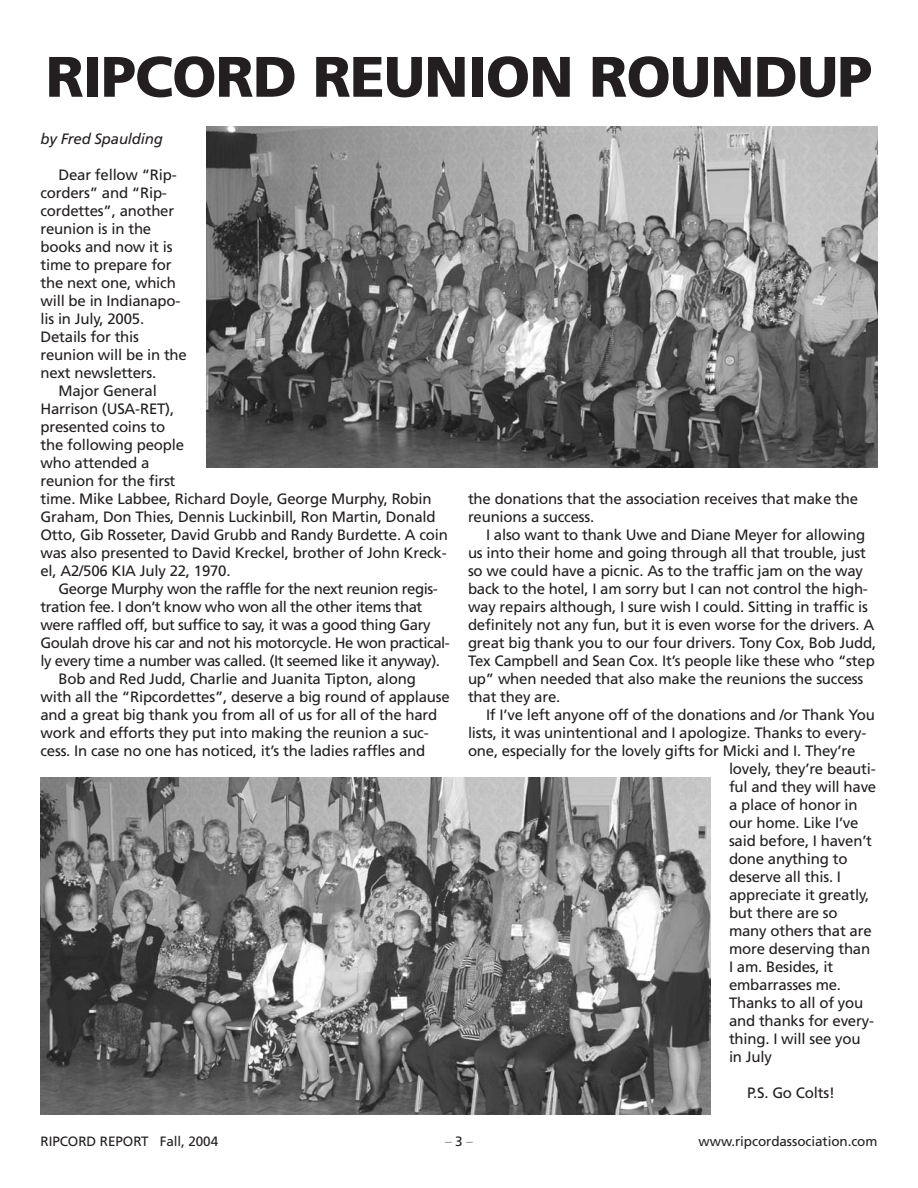
<style>
.page{position:relative;width:918px;height:1188px;background:#fff}
.page>*{position:absolute;margin:0;border:0;box-sizing:border-box;transform-origin:0 0}
.t1{font:900 57px "Frutiger";letter-spacing:-.015em;color:#231f20}
.t2{font:15px/18px "Frutiger";letter-spacing:-.015em;color:#231f20}
.t3{font:italic 15px "Frutiger";letter-spacing:-.015em;color:#231f20}
.t4{font:13.5px "Frutiger";letter-spacing:-.005em;color:#231f20}
.t5{font:13.5px "Frutiger";color:#939598}
.s1{color:#231f20}
</style>
<div class="page">
<img style="left:207px;top:127px;width:670px;height:341px">
<img style="left:40px;top:777px;width:671px;height:337px">
<h1 class="t1" style="left:46px;top:54px;width:828px">RIPCORD REUNION ROUNDUP</h1>
<p class="t3" style="left:40px;top:133px;width:124px">by Fred Spaulding</p>
<p class="t2" style="left:58px;top:167px;width:120px">Dear fellow “Rip-</p>
<p class="t2" style="left:40px;top:185px;width:128px">corders” and “Rip-</p>
<p class="t2" style="left:40px;top:203px;width:135px">cordettes”, another</p>
<p class="t2" style="left:40px;top:221px;width:112px">reunion is in the</p>
<p class="t2" style="left:40px;top:239px;width:134px">books and now it is</p>
<p class="t2" style="left:40px;top:257px;width:133px">time to prepare for</p>
<p class="t2" style="left:40px;top:275px;width:137px">the next one, which</p>
<p class="t2" style="left:40px;top:293px;width:141px">will be in Indianapo-</p>
<p class="t2" style="left:40px;top:311px;width:105px">lis in July, 2005.</p>
<p class="t2" style="left:40px;top:329px;width:100px">Details for this</p>
<p class="t2" style="left:40px;top:347px;width:148px">reunion will be in the</p>
<p class="t2" style="left:40px;top:365px;width:117px">next newsletters.</p>
<p class="t2" style="left:58px;top:383px;width:100px">Major General</p>
<p class="t2" style="left:40px;top:401px;width:135px">Harrison (USA-RET),</p>
<p class="t2" style="left:40px;top:419px;width:126px">presented coins to</p>
<p class="t2" style="left:40px;top:437px;width:145px">the following people</p>
<p class="t2" style="left:40px;top:455px;width:110px">who attended a</p>
<p class="t2" style="left:40px;top:473px;width:136px">reunion for the first</p>
<p class="t2" style="left:40px;top:491px;width:393px">time. Mike Labbee, Richard Doyle, George Murphy, Robin</p>
<p class="t2" style="left:40px;top:509px;width:397px">Graham, Don Thies, Dennis Luckinbill, Ron Martin, Donald</p>
<p class="t2" style="left:40px;top:527px;width:409px">Otto, Gib Rosseter, David Grubb and Randy Burdette. A coin</p>
<p class="t2" style="left:40px;top:545px;width:408px">was also presented to David Kreckel, brother of John Kreck-</p>
<p class="t2" style="left:40px;top:563px;width:192px">el, A2/506 KIA July 22, 1970.</p>
<p class="t2" style="left:58px;top:581px;width:381px">George Murphy won the raffle for the next reunion regis-</p>
<p class="t2" style="left:40px;top:599px;width:383px">tration fee. I don’t know who won all the other items that</p>
<p class="t2" style="left:40px;top:617px;width:392px">were raffled off, but suffice to say, it was a good thing Gary</p>
<p class="t2" style="left:40px;top:635px;width:411px">Goulah drove his car and not his motorcycle. He won practical-</p>
<p class="t2" style="left:40px;top:653px;width:401px">ly every time a number was called. (It seemed like it anyway).</p>
<p class="t2" style="left:58px;top:671px;width:359px">Bob and Red Judd, Charlie and Juanita Tipton, along</p>
<p class="t2" style="left:40px;top:689px;width:411px">with all the “Ripcordettes”, deserve a big round of applause</p>
<p class="t2" style="left:40px;top:707px;width:398px">and a great big thank you from all of us for all of the hard</p>
<p class="t2" style="left:40px;top:725px;width:390px">work and efforts they put into making the reunion a suc-</p>
<p class="t2" style="left:40px;top:743px;width:386px">cess. In case no one has noticed, it’s the ladies raffles and</p>
<p class="t2" style="left:468px;top:491px;width:392px">the donations that the association receives that make the reunions a success.</p>
<p class="t2" style="left:468px;top:527px;width:410px;text-indent:18px">I also want to thank Uwe and Diane Meyer for allowing us into their home and going through all that trouble, just so we could have a picnic. As to the traffic jam on the way back to the hotel, I am sorry but I can not control the high&shy;way repairs although, I sure wish I could. Sitting in traffic is definitely not any fun, but it is even worse for the drivers. A great big thank you to our four drivers. Tony Cox, Bob Judd, Tex Campbell and Sean Cox. It’s people like these who “step up” when needed that also make the reunions the success that they are.</p>
<p class="t2" style="left:486px;top:707px;width:390px">If I’ve left anyone off of the donations and /or Thank You</p>
<p class="t2" style="left:468px;top:725px;width:400px">lists, it was unintentional and I apologize. Thanks to every-</p>
<p class="t2" style="left:468px;top:743px;width:389px">one, especially for the lovely gifts for Micki and I. They’re</p>
<p class="t2" style="left:729px;top:761px;width:148px">lovely, they’re beauti-</p>
<p class="t2" style="left:729px;top:779px;width:149px">ful and they will have</p>
<p class="t2" style="left:729px;top:797px;width:130px">a place of honor in</p>
<p class="t2" style="left:729px;top:815px;width:131px">our home. Like I’ve</p>
<p class="t2" style="left:729px;top:833px;width:144px">said before, I haven’t</p>
<p class="t2" style="left:729px;top:851px;width:120px">done anything to</p>
<p class="t2" style="left:729px;top:869px;width:114px">deserve all this. I</p>
<p class="t2" style="left:729px;top:887px;width:142px">appreciate it greatly,</p>
<p class="t2" style="left:729px;top:905px;width:110px">but there are so</p>
<p class="t2" style="left:729px;top:923px;width:144px">many others that are</p>
<p class="t2" style="left:729px;top:941px;width:143px">more deserving than</p>
<p class="t2" style="left:729px;top:959px;width:106px">I am. Besides, it</p>
<p class="t2" style="left:729px;top:977px;width:114px">embarrasses me.</p>
<p class="t2" style="left:729px;top:995px;width:136px">Thanks to all of you</p>
<p class="t2" style="left:729px;top:1013px;width:147px">and thanks for every-</p>
<p class="t2" style="left:729px;top:1031px;width:133px">thing. I will see you</p>
<p class="t2" style="left:729px;top:1049px;width:44px">in July</p>
<p class="t2" style="left:747px;top:1085px;width:89px">P.S. Go Colts!</p>
<p class="t4" style="left:40px;top:1136px;width:179px">RIPCORD REPORT Fall, 2004</p>
<p class="t5" style="left:445px;top:1136px;width:29px">–<span class="s1">3</span>–</p>
<p class="t4" style="left:699px;top:1136px;width:180px">www.ripcordassociation.com</p>
</div>
